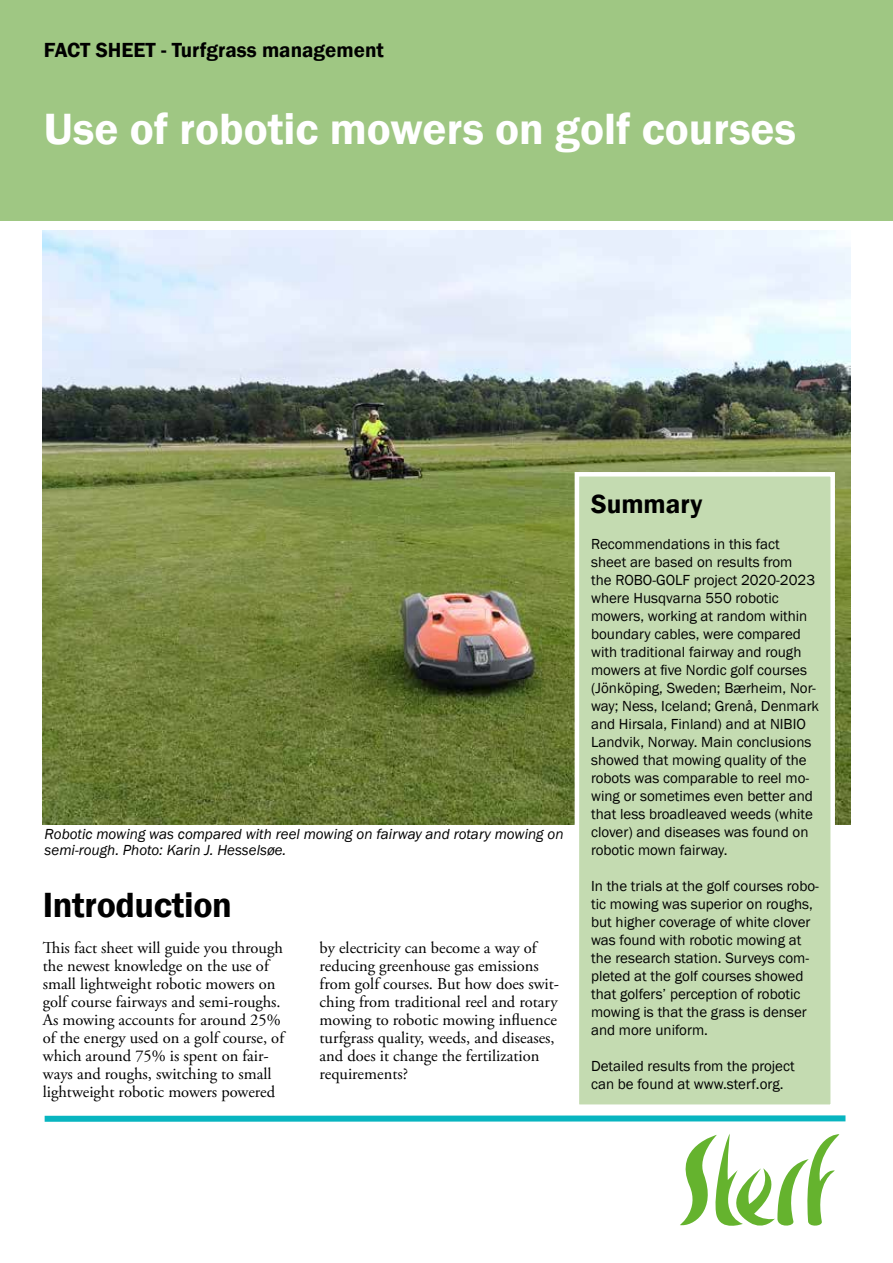
<style>
.page{position:relative;width:893px;height:1263px;background:#fff}
.page>*{position:absolute;margin:0;border:0;box-sizing:border-box;transform-origin:0 0}
.t1{font:600 45px "Franklin Gothic";color:#fff}
.t2{font:600 36px "Franklin Gothic";letter-spacing:-.01em;color:#000}
.t3{font:600 27px "Franklin Gothic";color:#000}
.t4{font:600 21px "Franklin Gothic";color:#000}
.t5{font:16.5px/18px "Adobe Garamond Pro";color:#000}
.t6{font:15px/18px "Franklin Gothic";color:#000}
.t7{font:italic 15px/16.5px "Franklin Gothic";color:#000}
</style>
<div class="page">
<img style="left:43px;top:230px;width:807px;height:595px">
<div style="left:575px;top:472px;width:260px;height:637px;background:#c4dbb1;border:4px solid #fff"></div>
<div style="left:0;top:0;width:893px;height:220px;background:#9fc783"></div>
<svg style="left:680px;top:1134px;width:159px;height:92px"></svg>
<div style="left:45px;top:1115px;width:800px;height:7px;background:#08b5c0"></div>
<h3 class="t4" style="left:44px;top:37px;width:341px">FACT SHEET - Turfgrass management</h3>
<h1 class="t1" style="left:44px;top:101px;width:753px">Use of robotic mowers on golf courses</h1>
<p class="t7" style="left:45px;top:826px;width:520px">Robotic mowing was compared with reel mowing on fairway and rotary mowing on semi-rough. Photo: Karin J. Hesselsøe.</p>
<h2 class="t2" style="left:43px;top:883px;width:191px">Introduction</h2>
<p class="t5" style="left:43px;top:939px;width:243px">This fact sheet will guide you through the newest knowledge on the use of small lightweight robotic mowers on golf course fairways and semi-roughs.<br>As mowing accounts for around 25% of the energy used on a golf course, of which around 75% is spent on fair&shy;ways and roughs, switching to small lightweight robotic mowers powered</p>
<p class="t5" style="left:320px;top:939px;width:241px">by electricity can become a way of reducing greenhouse gas emissions from golf courses. But how does swit&shy;ching from traditional reel and rotary mowing to robotic mowing influence turfgrass quality, weeds, and diseases, and does it change the fertilization requirements?</p>
<h3 class="t3" style="left:591px;top:487px;width:113px">Summary</h3>
<p class="t6" style="left:591px;top:535px;width:230px">Recommendations in this fact<br>sheet are based on results from<br>the ROBO-GOLF project 2020-2023 where Husqvarna 550 robotic mowers, working at random within boundary cables, were compared with traditional fairway and rough mowers at five Nordic golf courses (Jönköping, Sweden; Bærheim, Nor&shy;way; Ness, Iceland; Grenå, Denmark and Hirsala, Finland) and at NIBIO<br>Landvik, Norway. Main conclusions showed that mowing quality of the robots was comparable to reel mo&shy;wing or sometimes even better and that less broadleaved weeds (white clover) and diseases was found on robotic mown fairway.</p>
<p class="t6" style="left:591px;top:877px;width:229px">In the trials at the golf courses robo&shy;tic mowing was superior on roughs, but higher coverage of white clover was found with robotic mowing at the research station. Surveys com&shy;pleted at the golf courses showed that golfers’ perception of robotic mowing is that the grass is denser and more uniform.</p>
<p class="t6" style="left:591px;top:1057px;width:205px">Detailed results from the project can be found at www.sterf.org.</p>
</div>
